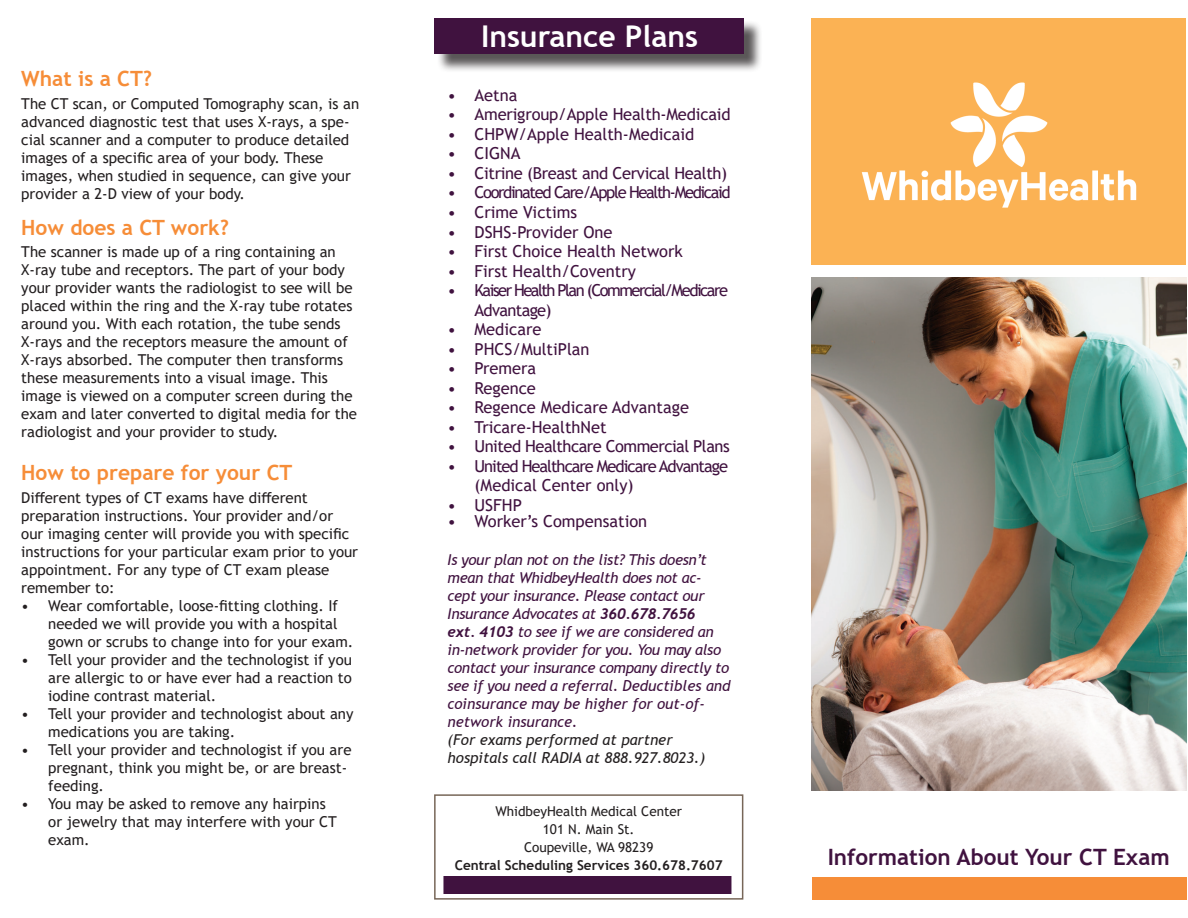
<style>
.page{position:relative;width:1188px;height:918px;background:#fff}
.page>*{position:absolute;margin:0;border:0;box-sizing:border-box;transform-origin:0 0}
.t1{font:700 30px "Trebuchet MS";color:#fff}
.t2{font:700 22.5px "Trebuchet MS";color:#40123f}
.t3{font:700 21px "Trebuchet MS";color:#f68d38}
.t4{font:16.5px "Trebuchet MS";letter-spacing:-.01em;color:#40123f}
.t5{font:16.5px/19.5px "Trebuchet MS";letter-spacing:-.06em;color:#40123f}
.t6{font:16.5px/19.5px "Trebuchet MS";letter-spacing:-.09em;color:#40123f}
.t7{font:16.5px "Trebuchet MS";letter-spacing:-.08em;color:#40123f}
.t8{font:16.5px "Trebuchet MS";letter-spacing:-.03em;color:#40123f}
.t9{font:15px/18px "Trebuchet MS";color:#231f20}
.t10{font:italic 15px/18px "Trebuchet MS";letter-spacing:-.02em;color:#40123f}
.t11{font:italic 15px/18px "Trebuchet MS";color:#231f20}
.t12{font:13.5px/18px "Trebuchet MS";color:#231f20;text-align:center}
.t13{font:700 13.5px "Trebuchet MS";color:#231f20}
.s1{font-family:"Trebuchet";font-weight:700}
</style>
<div class="page">
<div style="left:811px;top:18px;width:375px;height:247px;background:#fbb254"></div>
<img style="left:811px;top:277px;width:375px;height:513px">
<img style="left:861px;top:82px;width:276px;height:126px">
<div style="left:437px;top:20px;width:326px;height:53px;background:#231f20;opacity:.75"></div>
<div style="left:435px;top:18px;width:309px;height:36px;background:#40123f"></div>
<div style="left:434px;top:794px;width:309px;height:106px;border:2px solid #776658"></div>
<div style="left:443px;top:876px;width:288px;height:18px;background:#40123f"></div>
<div style="left:812px;top:877px;width:374px;height:23px;background:#f68d38"></div>
<h3 class="t3" style="left:21px;top:66px;width:132px">What is a CT?</h3>
<p class="t9" style="left:21px;top:94px;width:339px">The CT scan, or Computed Tomography scan, is an advanced diagnostic test that uses X-rays, a spe&shy;cial scanner and a computer to produce detailed images of a specific area of your body. These images, when studied in sequence, can give your provider a 2-D view of your body.</p>
<h3 class="t3" style="left:21px;top:214px;width:209px">How does a CT work?</h3>
<p class="t9" style="left:21px;top:243px;width:337px">The scanner is made up of a ring containing an X-ray tube and receptors. The part of your body your provider wants the radiologist to see will be placed within the ring and the X-ray tube rotates around you. With each rotation, the tube sends X-rays and the receptors measure the amount of X-rays absorbed. The computer then transforms these measurements into a visual image. This image is viewed on a computer screen during the exam and later converted to digital media for the radiologist and your provider to study.</p>
<h3 class="t3" style="left:21px;top:460px;width:273px">How to prepare for your CT</h3>
<p class="t9" style="left:21px;top:489px;width:338px">Different types of CT exams have different preparation instructions. Your provider and/or our imaging center will provide you with specific instructions for your particular exam prior to your appointment. For any type of CT exam please remember to:</p>
<p class="t9" style="left:48px;top:597px;width:307px;text-indent:-27px">• Wear comfortable, loose-fitting clothing. If needed we will provide you with a hospital gown or scrubs to change into for your exam.</p>
<p class="t9" style="left:48px;top:651px;width:305px;text-align:justify;text-indent:-27px">• Tell your provider and the technologist if you are allergic to or have ever had a reaction to iodine contrast material.</p>
<p class="t9" style="left:48px;top:705px;width:307px;text-indent:-27px">• Tell your provider and technologist about any medications you are taking.</p>
<p class="t9" style="left:48px;top:741px;width:305px;text-indent:-27px">• Tell your provider and technologist if you are pregnant, think you might be, or are breast&shy;feeding.</p>
<p class="t9" style="left:48px;top:795px;width:290px;text-indent:-27px">• You may be asked to remove any hairpins or jewelry that may interfere with your CT exam.</p>
<h1 class="t1" style="left:481px;top:18px;width:218px">Insurance Plans</h1>
<p class="t4" style="left:448px;top:85px;width:71px">• Aetna</p>
<p class="t4" style="left:448px;top:104px;width:284px">• Amerigroup/Apple Health-Medicaid</p>
<p class="t4" style="left:448px;top:124px;width:248px">• CHPW/Apple Health-Medicaid</p>
<p class="t4" style="left:448px;top:143px;width:74px">• CIGNA</p>
<p class="t4" style="left:448px;top:163px;width:281px">• Citrine (Breast and Cervical Health)</p>
<p class="t7" style="left:448px;top:182px;width:285px">• Coordinated Care/Apple Health-Medicaid</p>
<p class="t4" style="left:448px;top:202px;width:131px">• Crime Victims</p>
<p class="t4" style="left:448px;top:221px;width:167px">• DSHS-Provider One</p>
<p class="t4" style="left:448px;top:241px;width:237px">• First Choice Health Network</p>
<p class="t4" style="left:448px;top:260px;width:190px">• First Health/Coventry</p>
<p class="t6" style="left:475px;top:280px;width:255px;text-indent:-27px">• Kaiser Health Plan (Commercial/Medicare<br>Advantage)</p>
<p class="t4" style="left:448px;top:319px;width:95px">• Medicare</p>
<p class="t4" style="left:448px;top:338px;width:143px">• PHCS/MultiPlan</p>
<p class="t4" style="left:448px;top:358px;width:90px">• Premera</p>
<p class="t4" style="left:448px;top:377px;width:90px">• Regence</p>
<p class="t4" style="left:448px;top:397px;width:243px">• Regence Medicare Advantage</p>
<p class="t4" style="left:448px;top:416px;width:161px">• Tricare-HealthNet</p>
<p class="t8" style="left:448px;top:436px;width:284px">• United Healthcare Commercial Plans</p>
<p class="t5" style="left:475px;top:456px;width:255px;text-indent:-27px">• United Healthcare Medicare Advantage (Medical Center only)</p>
<p class="t4" style="left:448px;top:494px;width:76px">• USFHP</p>
<p class="t4" style="left:448px;top:511px;width:201px">• Worker’s Compensation</p>
<p class="t10" style="left:448px;top:550px;width:284px">Is your plan not on the list? This doesn’t mean that WhidbeyHealth does not ac&shy;cept your insurance. Please contact our Insurance Advocates at <span class="s1">360.678.7656<br>ext. 4103</span> to see if we are considered an in-network provider for you. You may also contact your insurance company directly to see if you need a referral. Deductibles and coinsurance may be higher for out-of&shy;network insurance.</p>
<p class="t11" style="left:448px;top:730px;width:259px">(For exams performed at partner hospitals call RADIA at 888.927.8023.)</p>
<p class="t12" style="left:495px;top:802px;width:188px">WhidbeyHealth Medical Center<br>101 N. Main St.<br>Coupeville, WA 98239</p>
<p class="t13" style="left:455px;top:857px;width:269px">Central Scheduling Services 360.678.7607</p>
<h2 class="t2" style="left:828px;top:843px;width:343px">Information About Your CT Exam</h2>
</div>
